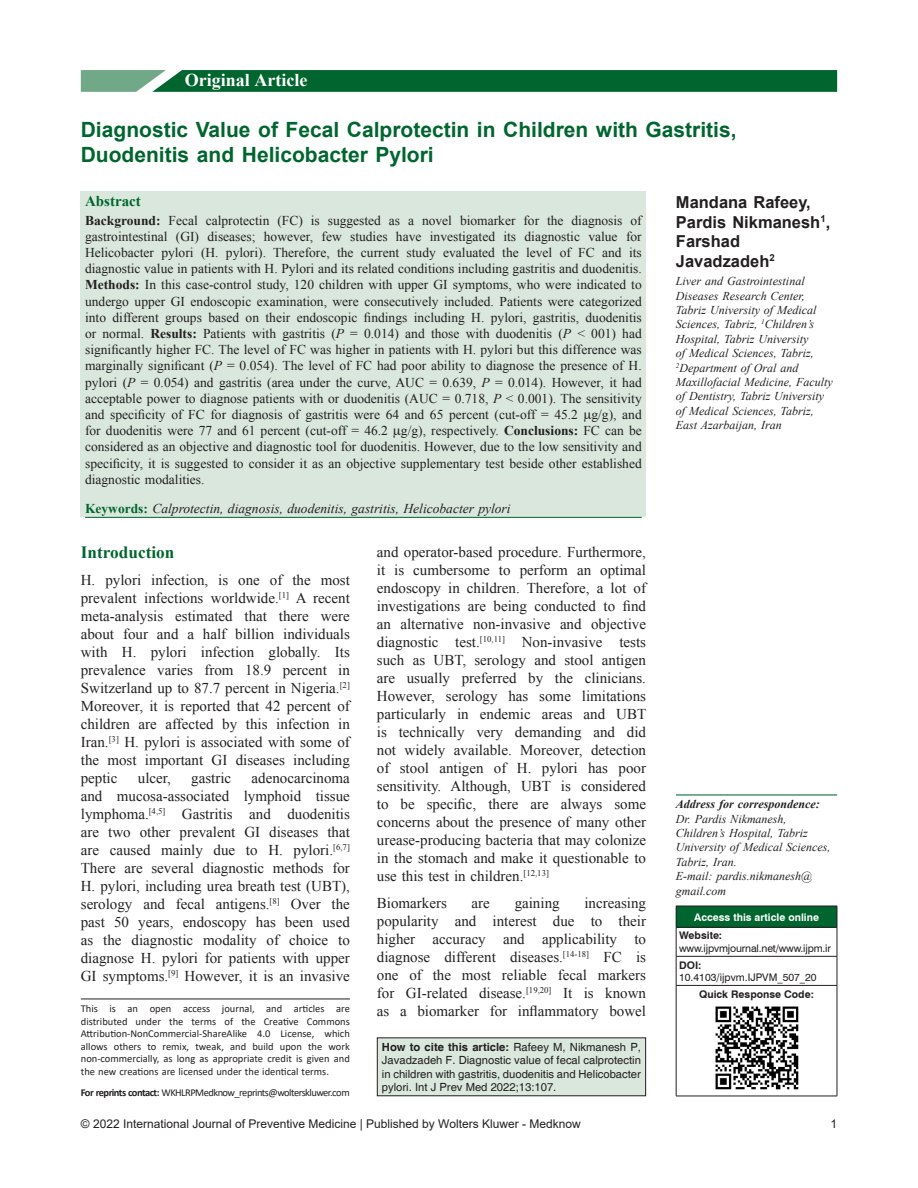
<style>
.page{position:relative;width:918px;height:1188px;background:#fff}
.page>*{position:absolute;margin:0;border:0;box-sizing:border-box;transform-origin:0 0}
.AT{font:700 21px/25.2px "Arial";color:#00652e}
.AH{font:700 18px "Times New Roman";color:#fff}
.t1{font:700 17.25px "Times New Roman";color:#00652e}
.AU{font:700 16.5px/19.5px "Arial";color:#231f20}
.TX{font:15px/18px "Times New Roman";color:#231f20;text-align:justify}
.ABSH{font:700 15px "Times New Roman";color:#00652e}
.ABS{font:13.5px/16.2px "Times New Roman";color:#231f20;text-align:justify}
.KWD{font:italic 13.5px "Times New Roman";color:#231f20}
.AFF{font:italic 12px/14.4px "Times New Roman";color:#231f20}
.ADD{font:italic 12px/14.4px "Times New Roman";color:#231f20}
.t2{font:12px "Arial";color:#231f20}
.HTC{font:11.25px/13.5px "Helvetica";color:#231f20;text-align:justify}
.OS{font:10.5px/12.6px "Calibri";letter-spacing:-.01em;color:#231f20;text-align:justify}
.OS-2{font:10.5px "Calibri";letter-spacing:-.05em;color:#231f20}
.Website{font:10.5px/12.6px "Swiss 721 BT";letter-spacing:-.015em;color:#231f20}
.DOI{font:10.5px/12.6px "Swiss 721 BT";color:#231f20}
.ATAO{font:700 10.5px "Swiss 721 BT";color:#fff}
.QRC{font:700 10.5px "Swiss 721 BT";color:#231f20}
.s1{font-weight:700}
.s2{font-style:italic}
.s3{font-weight:700;font-style:normal;color:#00652e}
</style>
<div class="page">
<hr style="left:676px;top:794px;width:161px;height:1px;background:#00652e">
<div style="left:81px;top:192px;width:565px;height:325px;background:#d9e7dd"></div>
<hr style="left:85px;top:517px;width:557px;height:1px;background:#00652e">
<svg style="left:81px;top:70px;width:756px;height:22px;background:#126f3c"></svg>
<div style="left:377px;top:1038px;width:269px;height:58px;background:#d9e7dd"></div>
<div style="left:377px;top:1037px;width:269px;height:59px;border:1px solid #231f20"></div>
<div style="left:676px;top:906px;width:161px;height:21px;background:#00652e"></div>
<hr style="left:676px;top:927px;width:161px;height:1px;background:#231f20">
<hr style="left:676px;top:956px;width:161px;height:1px;background:#231f20">
<hr style="left:676px;top:985px;width:161px;height:1px;background:#231f20">
<hr style="left:676px;top:906px;width:161px;height:1px;background:#231f20">
<svg style="left:676px;top:906px;width:1px;height:79px"></svg>
<svg style="left:837px;top:906px;width:1px;height:79px"></svg>
<hr style="left:676px;top:986px;width:1px;height:110px;background:#231f20">
<hr style="left:837px;top:986px;width:1px;height:110px;background:#231f20">
<hr style="left:676px;top:1096px;width:161px;height:1px;background:#231f20">
<img style="left:715px;top:1006px;width:84px;height:84px">
<hr style="left:81px;top:999px;width:269px;height:1px;background:#231f20">
<p class="AH" style="left:185px;top:68px;width:124px">Original Article</p>
<p class="AT" style="left:81px;top:117px;width:657px">Diagnostic Value of Fecal Calprotectin in Children with Gastritis,<br>Duodenitis and Helicobacter Pylori</p>
<p class="ABSH" style="left:85px;top:191px;width:57px">Abstract</p>
<p class="ABS" style="left:85px;top:212px;width:558px"><span class="s1">Background:</span> Fecal calprotectin (FC) is suggested as a novel biomarker for the diagnosis of gastrointestinal (GI) diseases; however, few studies have investigated its diagnostic value for Helicobacter pylori (H. pylori). Therefore, the current study evaluated the level of FC and its diagnostic value in patients with H. Pylori and its related conditions including gastritis and duodenitis.<br><span class="s1">Methods:</span> In this case‑control study, 120 children with upper GI symptoms, who were indicated to undergo upper GI endoscopic examination, were consecutively included. Patients were categorized into different groups based on their endoscopic findings including H. pylori, gastritis, duodenitis or normal. <span class="s1">Results:</span> Patients with gastritis (<span class="s2">P</span> = 0.014) and those with duodenitis (<span class="s2">P</span> &lt; 001) had significantly higher FC. The level of FC was higher in patients with H. pylori but this difference was marginally significant (<span class="s2">P</span> = 0.054). The level of FC had poor ability to diagnose the presence of H. pylori (<span class="s2">P</span> = 0.054) and gastritis (area under the curve, AUC = 0.639, <span class="s2">P</span> = 0.014). However, it had acceptable power to diagnose patients with or duodenitis (AUC = 0.718, <span class="s2">P</span> &lt; 0.001). The sensitivity and specificity of FC for diagnosis of gastritis were 64 and 65 percent (cut‑off = 45.2 g/g), and for duodenitis were 77 and 61 percent (cut‑off = 46.2 g/g), respectively. <span class="s1">Conclusions:</span> FC can be considered as an objective and diagnostic tool for duodenitis. However, due to the low sensitivity and specificity, it is suggested to consider it as an objective supplementary test beside other established diagnostic modalities.</p>
<p class="KWD" style="left:85px;top:499px;width:427px"><span class="s3">Keywords:</span> Calprotectin, diagnosis, duodenitis, gastritis, Helicobacter pylori</p>
<h1 class="t1" style="left:81px;top:541px;width:95px">Introduction</h1>
<p class="TX" style="left:81px;top:571px;width:271px">H. pylori infection, is one of the most prevalent infections worldwide.<sup>[1]</sup> A recent meta‑analysis estimated that there were about four and a half billion individuals with H. pylori infection globally. Its prevalence varies from 18.9 percent in Switzerland up to 87.7 percent in Nigeria.<sup>[2] </sup>Moreover, it is reported that 42 percent of children are affected by this infection in Iran.<sup>[3]</sup> H. pylori is associated with some of the most important GI diseases including peptic</p>
<p class="TX" style="left:81px;top:769px;width:271px;text-indent:171px">adenocarcinoma and mucosa-associated lymphoid tissue lymphoma.<sup>[4,5]</sup> Gastritis and duodenitis are two other prevalent GI diseases that are caused mainly due to H. pylori.<sup>[6,7] </sup>There are several diagnostic methods for H. pylori, including urea breath test (UBT), serology and fecal antigens.<sup>[8]</sup> Over the past 50 years, endoscopy has been used as the diagnostic modality of choice to diagnose H. pylori for patients with upper GI symptoms.<sup>[9]</sup> However, it is an invasive</p>
<p class="TX" style="left:138px;top:769px;width:35px">ulcer,</p>
<p class="TX" style="left:191px;top:769px;width:41px">gastric</p>
<p class="OS" style="left:81px;top:1002px;width:271px">This is an open access journal, and articles are distributed under the terms of the Creative Commons Attribution‑NonCommercial‑ShareAlike 4.0 License, which allows others to remix, tweak, and build upon the work non‑commercially, as long as appropriate credit is given and the new creations are licensed under the identical terms.</p>
<p class="OS-2" style="left:81px;top:1085px;width:271px"><span class="s1">For reprints contact:</span> WKHLRPMedknow_reprints@wolterskluwer.com</p>
<p class="TX" style="left:377px;top:543px;width:271px">and operator‑based procedure. Furthermore, it is cumbersome to perform an optimal endoscopy in children. Therefore, a lot of investigations are being conducted to find an alternative non‑invasive and objective diagnostic test.<sup>[10,11]</sup> Non‑invasive tests such as UBT, serology and stool antigen are usually preferred by the clinicians.<br>However, serology has some limitations particularly in endemic areas and UBT is technically very demanding and did not widely available. Moreover, detection of stool antigen of H. pylori has poor sensitivity. Although, UBT is considered to be specific, there are always some concerns about the presence of many other urease‑producing bacteria that may colonize in the stomach and make it questionable to use this test in children.<sup>[12,13]</sup></p>
<p class="TX" style="left:377px;top:893px;width:71px">Biomarkers</p>
<p class="TX" style="left:472px;top:893px;width:20px">are</p>
<p class="TX" style="left:515px;top:893px;width:46px">gaining</p>
<p class="TX" style="left:377px;top:893px;width:271px;text-indent:207px">increasing popularity and interest due to their higher accuracy and applicability to diagnose different diseases.<sup>[14‑18]</sup> FC is one of the most reliable fecal markers for GI‑related disease.<sup>[19,20]</sup> It is known as a biomarker for inflammatory bowel</p>
<p class="HTC" style="left:382px;top:1040px;width:261px"><span class="s1">How to cite this article:</span> Rafeey M, Nikmanesh P, Javadzadeh F. Diagnostic value of fecal calprotectin in children with gastritis, duodenitis and Helicobacter pylori. Int J Prev Med 2022;13:107.</p>
<p class="AU" style="left:676px;top:193px;width:156px">Mandana Rafeey,<br>Pardis Nikmanesh<sup>1</sup>,<br>Farshad<br>Javadzadeh<sup>2</sup></p>
<p class="AFF" style="left:676px;top:274px;width:158px">Liver and Gastrointestinal<br>Diseases Research Center,<br>Tabriz University of Medical<br>Sciences, Tabriz, <sup>1</sup>Children’s<br>Hospital, Tabriz University<br>of Medical Sciences, Tabriz,<br><sup>2</sup>Department of Oral and<br>Maxillofacial Medicine, Faculty of Dentistry, Tabriz University of Medical Sciences, Tabriz,<br>East Azarbaijan, Iran</p>
<p class="ADD" style="left:676px;top:797px;width:156px"><span class="s1">Address for correspondence:<br></span>Dr. Pardis Nikmanesh,<br>Children’s Hospital, Tabriz<br>University of Medical Sciences,<br>Tabriz, Iran.<br>E‑mail: pardis.nikmanesh@ gmail.com</p>
<p class="ATAO" style="left:694px;top:910px;width:126px">Access this article online</p>
<p class="Website" style="left:679px;top:929px;width:153px"><span class="s1">Website: </span>www.ijpvmjournal.net/www.ijpm.ir</p>
<p class="DOI" style="left:679px;top:958px;width:139px"><span class="s1">DOI:<br></span>10.4103/ijpvm.IJPVM_507_20</p>
<p class="QRC" style="left:699px;top:987px;width:116px">Quick Response Code:</p>
<p class="t2" style="left:81px;top:1116px;width:501px">© 2022 International Journal of Preventive Medicine | Published by Wolters Kluwer - Medknow</p>
<p class="t2" style="left:830px;top:1116px;width:8px">1</p>
</div>
